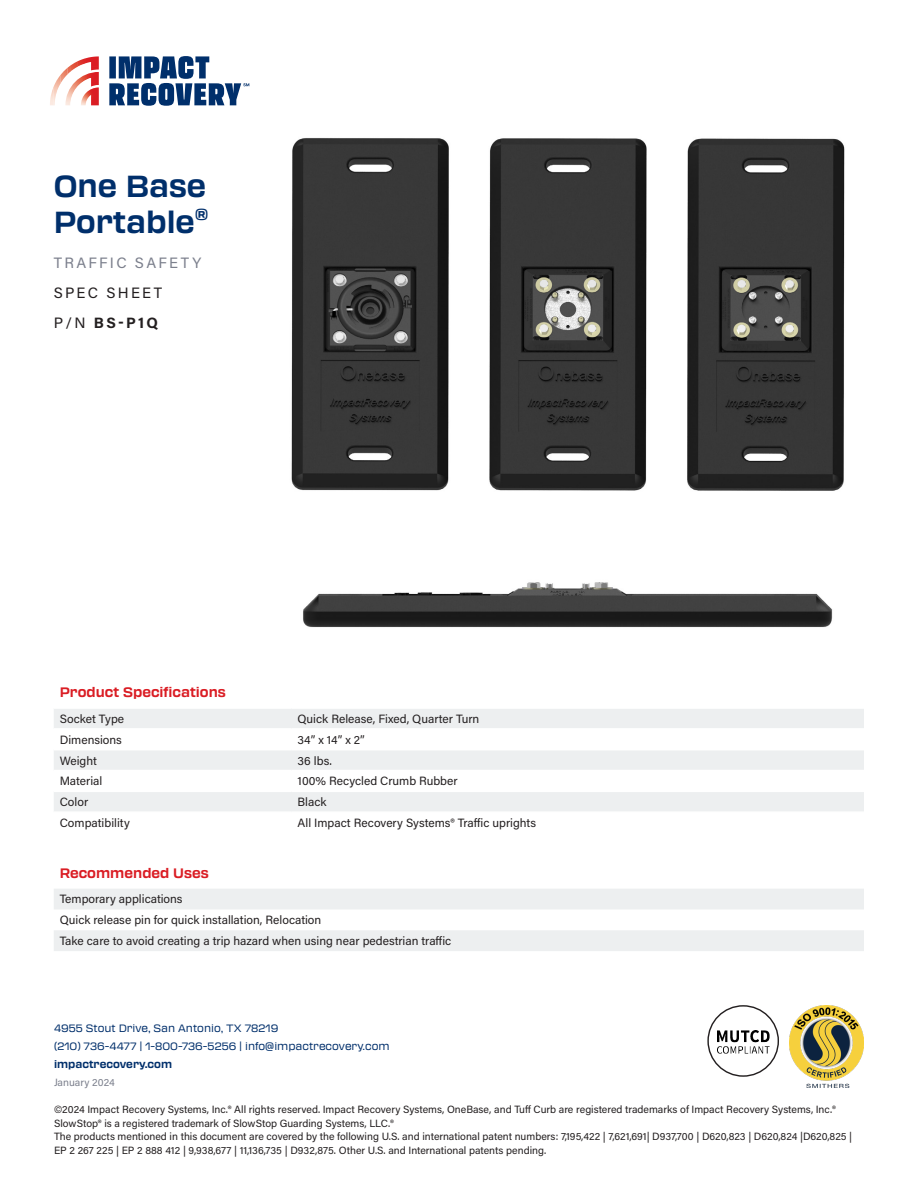
<style>
.page{position:relative;width:918px;height:1188px;background:#fff}
.page>*{position:absolute;margin:0;border:0;box-sizing:border-box;transform-origin:0 0}
.Product_Name{font:700 30px/36px "Transducer";color:#002f6b}
.SUBHEAD{font:15px/30px "Acumin Pro";letter-spacing:.15em;color:#7c808d}
.SUBHEAD-2{font:700 15px "Acumin Pro";color:#231f20}
.Chart_Title{font:700 13.5px "Transducer";color:#da1d24}
.Small_Text{font:12px "Acumin Pro";color:#231f20}
.t1{font:10.5px/13.5px "Acumin Pro";color:#231f20}
.t2{font:10.5px/18px "Transducer";color:#002f6b}
.t3{font:700 10.5px "Transducer";color:#002f6b}
.Footer_Text{font:10.5px "Acumin Pro";color:#7c808d}
.s1{color:#231f20}
.s2{font-weight:400}
</style>
<div class="page">
<img style="left:717px;top:1031px;width:52px;height:22px">
<div style="left:707px;top:1005px;width:72px;height:72px;border:1px solid #231f20;border-radius:50%"></div>
<img style="left:789px;top:1005px;width:75px;height:82px">
<img style="left:81px;top:56px;width:18px;height:4px">
<svg style="left:91px;top:67px;width:8px;height:3px"></svg>
<svg style="left:60px;top:61px;width:18px;height:23px"></svg>
<img style="left:57px;top:76px;width:3px;height:15px">
<img style="left:53px;top:80px;width:4px;height:25px">
<img style="left:50px;top:89px;width:3px;height:16px">
<img style="left:65px;top:72px;width:34px;height:33px">
<img style="left:81px;top:87px;width:18px;height:18px">
<svg style="left:109px;top:56px;width:140px;height:50px"></svg>
<svg style="left:54px;top:709px;width:810px;height:242px"></svg>
<svg style="left:54px;top:750px;width:810px;height:61px;fill:#edeff0"></svg>
<hr style="left:54px;top:728px;width:238px;height:2px;background:#fff">
<hr style="left:292px;top:728px;width:572px;height:2px;background:#fff">
<hr style="left:54px;top:749px;width:238px;height:1px;background:#fff">
<hr style="left:292px;top:749px;width:572px;height:1px;background:#fff">
<hr style="left:54px;top:770px;width:238px;height:1px;background:#fff">
<hr style="left:292px;top:770px;width:572px;height:1px;background:#fff">
<hr style="left:54px;top:791px;width:238px;height:1px;background:#fff">
<hr style="left:292px;top:791px;width:572px;height:1px;background:#fff">
<hr style="left:54px;top:811px;width:238px;height:2px;background:#fff">
<hr style="left:292px;top:811px;width:572px;height:2px;background:#fff">
<img style="left:291px;top:138px;width:554px;height:353px">
<img style="left:303px;top:582px;width:530px;height:45px">
<p class="Product_Name" style="left:54px;top:167px;width:156px">One Base<br>Portable<sup>®</sup></p>
<p class="SUBHEAD" style="left:54px;top:247px;width:149px">TRAFFIC SAFETY<br><span class="s1">SPEC SHEET</span></p>
<p class="SUBHEAD-2" style="left:54px;top:312px;width:106px"><span class="s2">P/N</span> BS-P1Q</p>
<p class="Chart_Title" style="left:60px;top:682px;width:168px">Product Specifications</p>
<p class="Small_Text" style="left:60px;top:710px;width:66px">Socket Type</p>
<p class="Small_Text" style="left:298px;top:710px;width:183px">Quick Release, Fixed, Quarter Turn</p>
<p class="Small_Text" style="left:60px;top:731px;width:64px">Dimensions</p>
<p class="Small_Text" style="left:298px;top:731px;width:69px">34” x 14” x 2”</p>
<p class="Small_Text" style="left:60px;top:752px;width:39px">Weight</p>
<p class="Small_Text" style="left:298px;top:752px;width:36px">36 lbs.</p>
<p class="Small_Text" style="left:60px;top:773px;width:44px">Material</p>
<p class="Small_Text" style="left:298px;top:773px;width:162px">100% Recycled Crumb Rubber</p>
<p class="Small_Text" style="left:60px;top:794px;width:30px">Color</p>
<p class="Small_Text" style="left:298px;top:794px;width:30px">Black</p>
<p class="Small_Text" style="left:60px;top:814px;width:72px">Compatibility</p>
<p class="Small_Text" style="left:298px;top:814px;width:240px">All Impact Recovery Systems® Traffic uprights</p>
<p class="Chart_Title" style="left:60px;top:863px;width:151px">Recommended Uses</p>
<p class="Small_Text" style="left:60px;top:891px;width:124px">Temporary applications</p>
<p class="Small_Text" style="left:60px;top:912px;width:263px">Quick release pin for quick installation, Relocation</p>
<p class="Small_Text" style="left:60px;top:933px;width:393px">Take care to avoid creating a trip hazard when using near pedestrian traffic</p>
<p class="t2" style="left:54px;top:1019px;width:337px">4955 Stout Drive, San Antonio, TX 78219<br>(210) 736-4477 | 1-800-736-5256 | info@impactrecovery.com</p>
<p class="t3" style="left:54px;top:1056px;width:120px">impactrecovery.com</p>
<p class="t1" style="left:54px;top:1102px;width:800px">©2024 Impact Recovery Systems, Inc.® All rights reserved. Impact Recovery Systems, OneBase, and Tuff Curb are registered trademarks of Impact Recovery Systems, Inc.® SlowStop® is a registered trademark of SlowStop Guarding Systems, LLC.®<br>The products mentioned in this document are covered by the following U.S. and international patent numbers: 7,195,422 | 7,621,691| D937,700 | D620,823 | D620,824 |D620,825 | EP 2 267 225 | EP 2 888 412 | 9,938,677 | 11,136,735 | D932,875. Other U.S. and International patents pending.</p>
<p class="Footer_Text" style="left:54px;top:1075px;width:62px">January 2024</p>
</div>
